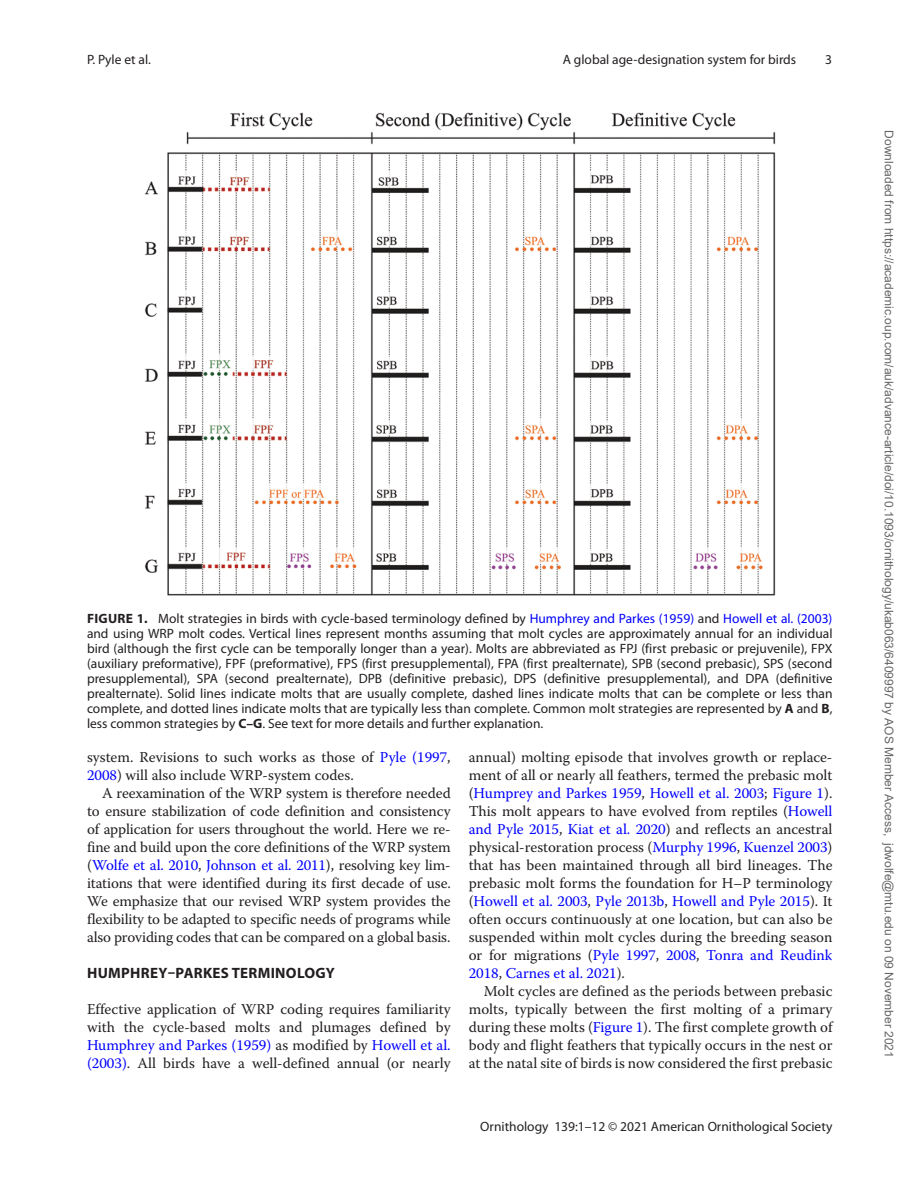
<style>
.page{position:relative;width:918px;height:1188px;background:#fff}
.page>*{position:absolute;margin:0;border:0;box-sizing:border-box;transform-origin:0 0}
.t1{font:15px/18px "Warnock Pro";color:#231f20;text-align:justify}
.t2{font:700 15px "Myriad Pro";letter-spacing:.02em;color:#231f20}
.t3{font:13.5px/15px "Myriad Pro";color:#231f20;text-align:justify}
.t4{font:12px "Arial";color:#666}
.s1{font-weight:700}
.s2{color:#00f}
</style>
<div class="page">
<img style="left:144px;top:112px;width:632px;height:484px">
<p class="t3" style="left:87px;top:52px;width:65px">P. Pyle et al.</p>
<p class="t3" style="left:563px;top:52px;width:235px">A global age-designation system for birds</p>
<p class="t3" style="left:825px;top:52px;width:8px">3</p>
<p class="t3" style="left:87px;top:611px;width:747px"><span class="s1">FIGURE 1.</span> Molt strategies in birds with cycle-based terminology defined by <span class="s2">Humphrey and Parkes (1959)</span> and <span class="s2">Howell et al. (2003) </span>and using WRP molt codes. Vertical lines represent months assuming that molt cycles are approximately annual for an individual bird (although the first cycle can be temporally longer than a year). Molts are abbreviated as FPJ (first prebasic or prejuvenile), FPX (auxiliary preformative), FPF (preformative), FPS (first presupplemental), FPA (first prealternate), SPB (second prebasic), SPS (second presupplemental), SPA (second prealternate), DPB (definitive prebasic), DPS (definitive presupplemental), and DPA (definitive prealternate). Solid lines indicate molts that are usually complete, dashed lines indicate molts that can be complete or less than complete, and dotted lines indicate molts that are typically less than complete. Common molt strategies are represented by <span class="s1">A</span> and <span class="s1">B</span>, less common strategies by <span class="s1">C–G</span>. See text for more details and further explanation.</p>
<p class="t1" style="left:87px;top:748px;width:365px">system. Revisions to such works as those of <span class="s2">Pyle (1997</span>,<br><span class="s2">2008</span>) will also include WRP-system codes.</p>
<p class="t1" style="left:87px;top:784px;width:365px;text-indent:15px">A reexamination of the WRP system is therefore needed to ensure stabilization of code definition and consistency of application for users throughout the world. Here we re&shy;fine and build upon the core definitions of the WRP system (<span class="s2">Wolfe et al. 2010</span>, <span class="s2">Johnson et al. 2011</span>), resolving key lim&shy;itations that were identified during its first decade of use.<br>We emphasize that our revised WRP system provides the flexibility to be adapted to specific needs of programs while also providing codes that can be compared on a global basis.</p>
<p class="t2" style="left:87px;top:964px;width:249px">HUMPHREY–PARKES TERMINOLOGY</p>
<p class="t1" style="left:87px;top:999px;width:365px">Effective application of WRP coding requires familiarity with the cycle-based molts and plumages defined by <span class="s2">Humphrey and Parkes (1959)</span> as modified by <span class="s2">Howell et al. (2003)</span>. All birds have a well-defined annual (or nearly</p>
<p class="t1" style="left:469px;top:748px;width:365px">annual) molting episode that involves growth or replace&shy;ment of all or nearly all feathers, termed the prebasic molt (<span class="s2">Humprey and Parkes 1959</span>, <span class="s2">Howell et al. 2003</span>; <span class="s2">Figure 1</span>).<br>This molt appears to have evolved from reptiles (<span class="s2">Howell and Pyle 2015</span>, <span class="s2">Kiat et al. 2020</span>) and reflects an ancestral physical-restoration process (<span class="s2">Murphy 1996</span>, <span class="s2">Kuenzel 2003</span>) that has been maintained through all bird lineages. The prebasic molt forms the foundation for H–P terminology (<span class="s2">Howell et al. 2003</span>, <span class="s2">Pyle 2013b</span>, <span class="s2">Howell and Pyle 2015</span>). It often occurs continuously at one location, but can also be suspended within molt cycles during the breeding season or for migrations (<span class="s2">Pyle 1997</span>, <span class="s2">2008</span>, <span class="s2">Tonra and Reudink 2018</span>, <span class="s2">Carnes et al. 2021</span>).</p>
<p class="t1" style="left:469px;top:982px;width:365px;text-indent:15px">Molt cycles are defined as the periods between prebasic molts, typically between the first molting of a primary during these molts (<span class="s2">Figure 1</span>). The first complete growth of body and flight feathers that typically occurs in the nest or at the natal site of birds is now considered the first prebasic</p>
<p class="t3" style="left:480px;top:1119px;width:354px">Ornithology 139:1–12 © 2021 American Ornithological Society</p>
<p class="t4" style="left:893px;top:130px;width:929px;rotate:90deg">Downloaded from https://academic.oup.com/auk/advance-article/doi/10.1093/ornithology/ukab063/6409997 by AOS Member Access, jdwolfe@mtu.edu on 09 November 2021</p>
</div>
